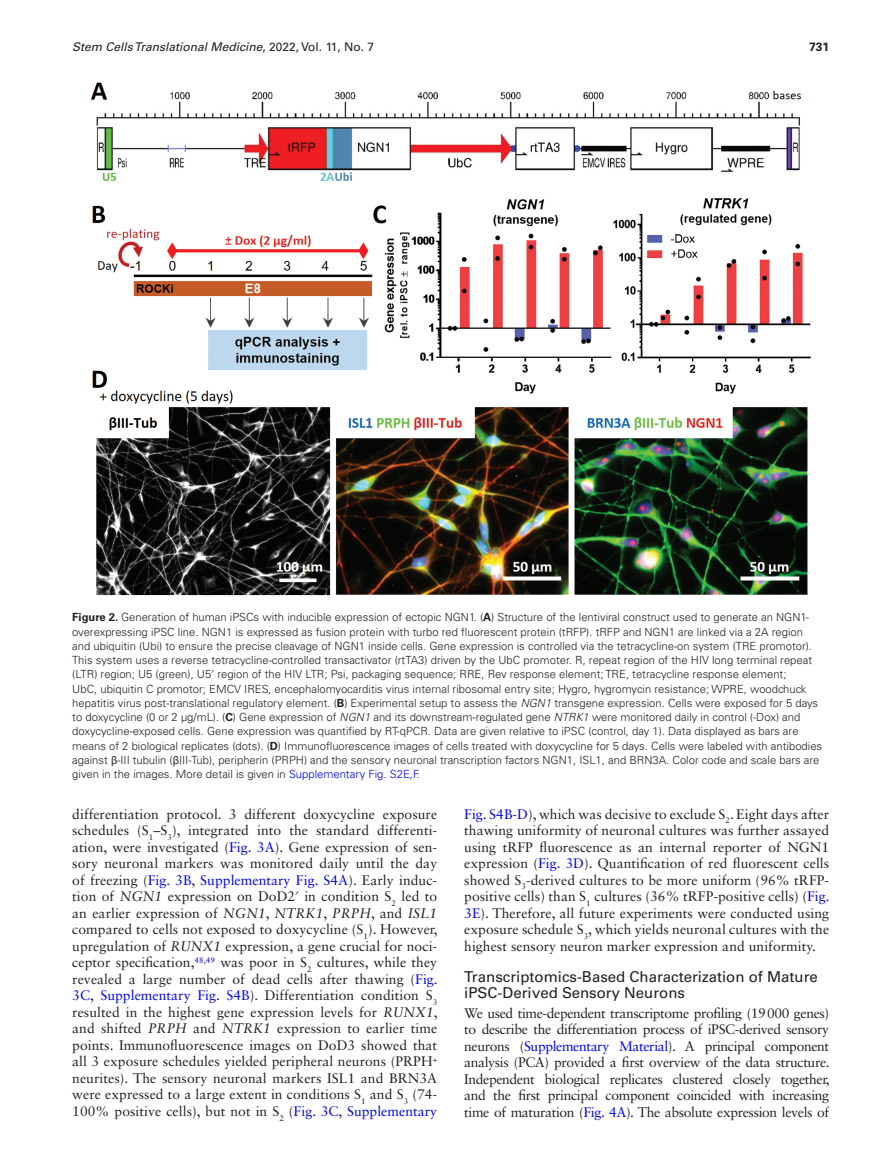
<style>
.page{position:relative;width:893px;height:1174px;background:#fff}
.page>*{position:absolute;margin:0;border:0;box-sizing:border-box;transform-origin:0 0}
.t1{font:15px/16.5px "Univers LT Std";color:#231f20}
.t2{font:13.8px/16.5px "Sabon LT Std";letter-spacing:.005em;color:#231f20;text-align:justify}
.t3{font:italic 12px "Univers LT Std";color:#231f20}
.t4{font:700 12px "Univers LT Std";color:#231f20}
.t5{font:300 11.25px/14.2px "Univers LT Std";color:#231f20}
.s1{font-style:normal}
.s2{font-weight:700}
.s3{font-family:"Gandhari Unicode";font-weight:400}
.s4{font-style:italic}
.s5{font-family:"Myriad Pro";font-weight:400}
.s6{color:#00f}
.s7{font-family:"Gandhari Unicode"}
</style>
<div class="page">
<img style="left:91px;top:82px;width:720px;height:514px">
<p class="t3" style="left:72px;top:40px;width:303px">Stem Cells Translational Medicine<span class="s1">, 2022, Vol. 11, No. 7</span></p>
<p class="t4" style="left:809px;top:40px;width:22px">731</p>
<p class="t5" style="left:72px;top:610px;width:751px"><span class="s2">Figure 2.</span> Generation of human iPSCs with inducible expression of ectopic NGN1. (<span class="s2">A</span>) Structure of the lentiviral construct used to generate an NGN1- overexpressing iPSC line. NGN1 is expressed as fusion protein with turbo red fluorescent protein (tRFP). tRFP and NGN1 are linked via a 2A region and ubiquitin (Ubi) to ensure the precise cleavage of NGN1 inside cells. Gene expression is controlled via the tetracycline-on system (TRE promotor).<br>This system uses a reverse tetracycline-controlled transactivator (rtTA3) driven by the UbC promoter. R, repeat region of the HIV long terminal repeat (LTR) region; U5 (green), U5<span class="s3">ʹ</span> region of the HIV LTR; Psi, packaging sequence; RRE, Rev response element; TRE, tetracycline response element;<br>UbC, ubiquitin C promotor; EMCV IRES, encephalomyocarditis virus internal ribosomal entry site; Hygro, hygromycin resistance; WPRE, woodchuck hepatitis virus post-translational regulatory element. (<span class="s2">B</span>) Experimental setup to assess the <span class="s4">NGN1</span> transgene expression. Cells were exposed for 5 days to doxycycline (0 or 2 µg/mL). (<span class="s2">C</span>) Gene expression of <span class="s4">NGN1</span> and its downstream-regulated gene <span class="s4">NTRK1</span> were monitored daily in control (-Dox) and doxycycline-exposed cells. Gene expression was quantified by RT-qPCR. Data are given relative to iPSC (control, day 1). Data displayed as bars are means of 2 biological replicates (dots). (<span class="s2">D</span>) Immunofluorescence images of cells treated with doxycycline for 5 days. Cells were labeled with antibodies against <span class="s5">β</span>-III tubulin (<span class="s5">β</span>III-Tub), peripherin (PRPH) and the sensory neuronal transcription factors NGN1, ISL1, and BRN3A. Color code and scale bars are given in the images. More detail is given in <span class="s6">Supplementary Fig. S2E,F</span>.</p>
<p class="t2" style="left:72px;top:805px;width:367px">differentiation protocol. 3 different doxycycline exposure schedules (S<sub>1</sub>–S<sub>3</sub>), integrated into the standard differenti&shy;ation, were investigated (<span class="s6">Fig. 3A</span>). Gene expression of sen&shy;sory neuronal markers was monitored daily until the day of freezing (<span class="s6">Fig. 3B</span>, <span class="s6">Supplementary Fig. S4A</span>). Early induc&shy;tion of <span class="s4">NGN1</span> expression on DoD2<span class="s7">ʹ</span> in condition S<sub>2</sub> led to an earlier expression of <span class="s4">NGN1</span>, <span class="s4">NTRK1</span>, <span class="s4">PRPH</span>, and <span class="s4">ISL1 </span>compared to cells not exposed to doxycycline (S<sub>1</sub>). However, upregulation of <span class="s4">RUNX1</span> expression, a gene crucial for noci&shy;ceptor specification,<sup>48</sup><sup>,</sup><sup>49</sup> was poor in S<sub>2</sub> cultures, while they revealed a large number of dead cells after thawing (<span class="s6">Fig.<br>3C</span>, <span class="s6">Supplementary Fig. S4B</span>). Differentiation condition S<sub>3 </sub>resulted in the highest gene expression levels for <span class="s4">RUNX1</span>, and shifted <span class="s4">PRPH</span> and <span class="s4">NTRK1</span> expression to earlier time points. Immunofluorescence images on DoD3 showed that all 3 exposure schedules yielded peripheral neurons (PRPH<sup>+ </sup>neurites). The sensory neuronal markers ISL1 and BRN3A were expressed to a large extent in conditions S<sub>1</sub> and S<sub>3</sub> (74- 100% positive cells), but not in S<sub>2</sub> (<span class="s6">Fig. 3C</span>, <span class="s6">Supplementary</span></p>
<p class="t2" style="left:464px;top:805px;width:367px"><span class="s6">Fig. S4B-D</span>), which was decisive to exclude S<sub>2</sub>. Eight days after thawing uniformity of neuronal cultures was further assayed using tRFP fluorescence as an internal reporter of NGN1 expression (<span class="s6">Fig. 3D</span>). Quantification of red fluorescent cells showed S<sub>3</sub>-derived cultures to be more uniform (96% tRFP&shy;positive cells) than S<sub>1</sub> cultures (36% tRFP-positive cells) (<span class="s6">Fig.<br>3E</span>). Therefore, all future experiments were conducted using exposure schedule S<sub>3</sub>, which yields neuronal cultures with the highest sensory neuron marker expression and uniformity.</p>
<p class="t1" style="left:464px;top:968px;width:355px">Transcriptomics-Based Characterization of Mature iPSC-Derived Sensory Neurons</p>
<p class="t2" style="left:464px;top:1004px;width:367px">We used time-dependent transcriptome profiling (19000 genes) to describe the differentiation process of iPSC-derived sensory neurons (<span class="s6">Supplementary Material</span>). A principal component analysis (PCA) provided a first overview of the data structure.<br>Independent biological replicates clustered closely together, and the first principal component coincided with increasing time of maturation (<span class="s6">Fig. 4A</span>). The absolute expression levels of</p>
</div>
